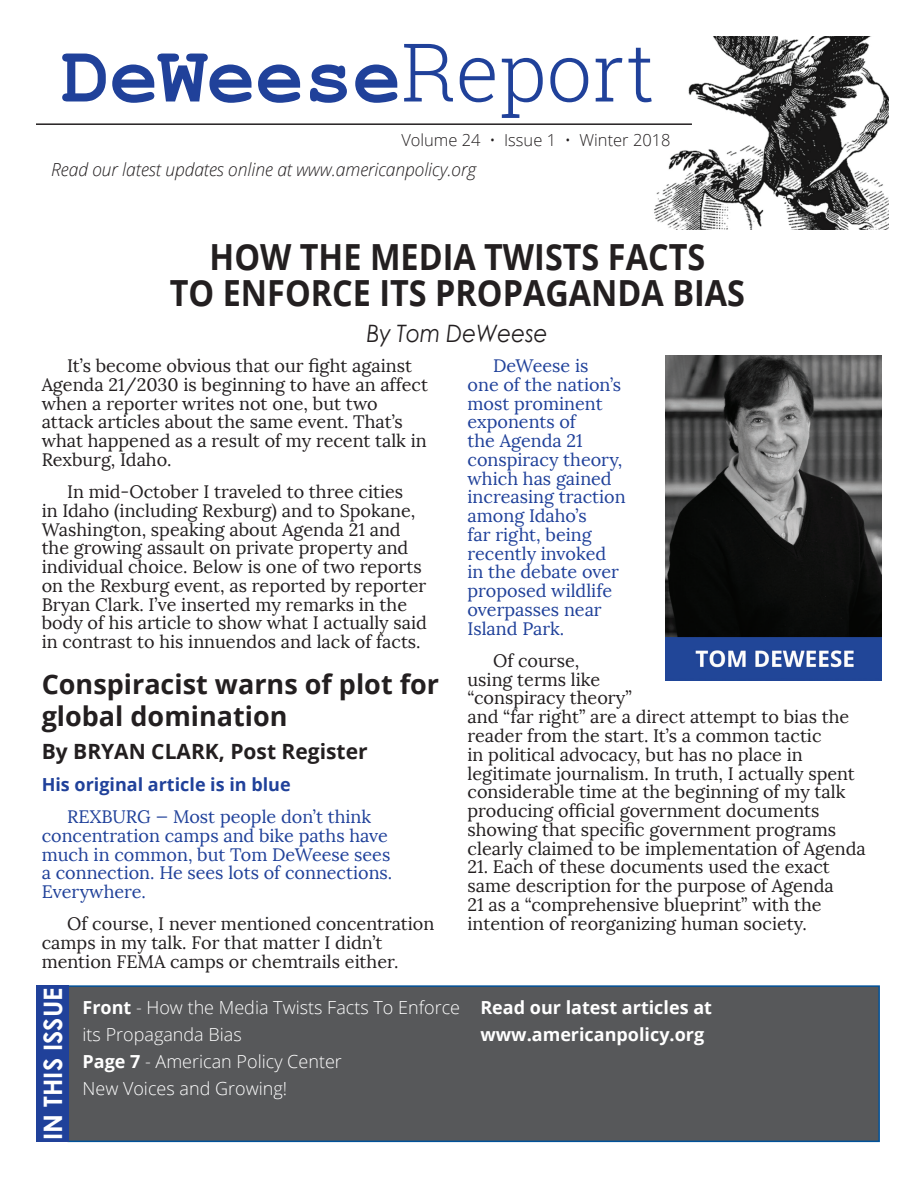
<style>
.page{position:relative;width:918px;height:1188px;background:#fff}
.page>*{position:absolute;margin:0;border:0;box-sizing:border-box;transform-origin:0 0}
.t1{font:700 81px "Courier New";color:#20419a}
.t2{font:700 36px/36px "Open Sans";color:#231f20;text-align:center;scale:.9 1}
.t3{font:700 27px/32.4px "Open Sans";color:#231f20}
.t4{font:700 25.5px "Century Gothic";color:#fff}
.t5{font:italic 24px "Century Gothic";color:#231f20;scale:.9 1}
.t6{font:700 21px "Open Sans";color:#231f20}
.t7{font:18px/18.8px "Lora";color:#231f20}
.t8{font:18px/18.8px "Lora";color:#20419a}
.t9{font:300 18px/27px "Open Sans";color:#fff}
.t10{font:italic 300 18px "Open Sans";letter-spacing:-.005em;color:#231f20}
.t11{font:700 18px/27px "Open Sans";color:#fff}
.t12{font:700 18px "Open Sans";color:#20419a}
.t13{font:300 16.5px "Open Sans";color:#231f20}
.s1{font-family:"Roboto Slab";font-weight:300}
.s2{font-weight:700}
</style>
<div class="page">
<div style="left:68px;top:986px;width:811px;height:155px;background:#57585a"></div>
<div style="left:68px;top:985px;width:812px;height:157px;border:2px solid #01529a"></div>
<div style="left:36px;top:985px;width:33px;height:157px;background:#20419a"></div>
<img style="left:654px;top:37px;width:235px;height:193px">
<hr style="left:37px;top:123px;width:654px;height:2px;background:#231f20">
<img style="left:665px;top:355px;width:216px;height:325px">
<h1 class="t1" style="left:61px;top:26px;width:595px">DeWeese<span class="s1">Report</span></h1>
<p class="t13" style="left:401px;top:128px;width:271px">Volume 24 • Issue 1 • Winter 2018</p>
<p class="t10" style="left:51px;top:157px;width:426px">Read our latest updates online at www.americanpolicy.org</p>
<h2 class="t2" style="left:170px;top:238px;width:641px">HOW THE MEDIA TWISTS FACTS<br>TO ENFORCE ITS PROPAGANDA BIAS</h2>
<h3 class="t5" style="left:367px;top:319px;width:203px">By Tom DeWeese</h3>
<p class="t7" style="left:42px;top:356px;width:388px;text-indent:26px">It’s become obvious that our fight against Agenda 21/2030 is beginning to have an affect when a reporter writes not one, but two attack articles about the same event. That’s what happened as a result of my recent talk in Rexburg, Idaho.</p>
<p class="t7" style="left:42px;top:482px;width:387px;text-indent:26px">In mid-October I traveled to three cities<br>in Idaho (including Rexburg) and to Spokane, Washington, speaking about Agenda 21 and the growing assault on private property and individual choice. Below is one of two reports on the Rexburg event, as reported by reporter Bryan Clark. I’ve inserted my remarks in the body of his article to show what I actually said in contrast to his innuendos and lack of facts.</p>
<h3 class="t3" style="left:42px;top:667px;width:399px">Conspiracist warns of plot for global domination</h3>
<p class="t6" style="left:42px;top:736px;width:327px">By BRYAN CLARK, Post Register</p>
<p class="t12" style="left:42px;top:772px;width:251px">His original article is in blue</p>
<p class="t8" style="left:42px;top:808px;width:352px;text-indent:26px">REXBURG — Most people don’t think concentration camps and bike paths have much in common, but Tom DeWeese sees a connection. He sees lots of connections.<br>Everywhere.</p>
<p class="t7" style="left:42px;top:915px;width:394px;text-indent:26px">Of course, I never mentioned concentration camps in my talk. For that matter I didn’t mention FEMA camps or chemtrails either.</p>
<p class="t8" style="left:468px;top:356px;width:160px;text-indent:26px">DeWeese is<br>one of the nation’s most prominent exponents of<br>the Agenda 21 conspiracy theory, which has gained increasing traction among Idaho’s<br>far right, being recently invoked in the debate over proposed wildlife overpasses near<br>Island Park.</p>
<p class="t7" style="left:468px;top:651px;width:400px;text-indent:26px">Of course,<br>using terms like<br>“conspiracy theory”<br>and “far right” are a direct attempt to bias the reader from the start. It’s a common tactic<br>in political advocacy, but has no place in legitimate journalism. In truth, I actually spent considerable time at the beginning of my talk producing official government documents showing that specific government programs clearly claimed to be implementation of Agenda</p>
<p class="t7" style="left:468px;top:858px;width:368px">21. Each of these documents used the exact same description for the purpose of Agenda 21 as a “comprehensive blueprint” with the intention of reorganizing human society.</p>
<h3 class="t4" style="left:37px;top:1140px;width:153px;rotate:-90deg">IN THIS ISSUE</h3>
<p class="t9" style="left:83px;top:994px;width:379px"><span class="s2">Front</span> - How the Media Twists Facts To Enforce its Propaganda Bias<br><span class="s2">Page 7</span> - American Policy Center<br>New Voices and Growing!</p>
<p class="t11" style="left:480px;top:994px;width:233px">Read our latest articles at www.americanpolicy.org</p>
</div>
